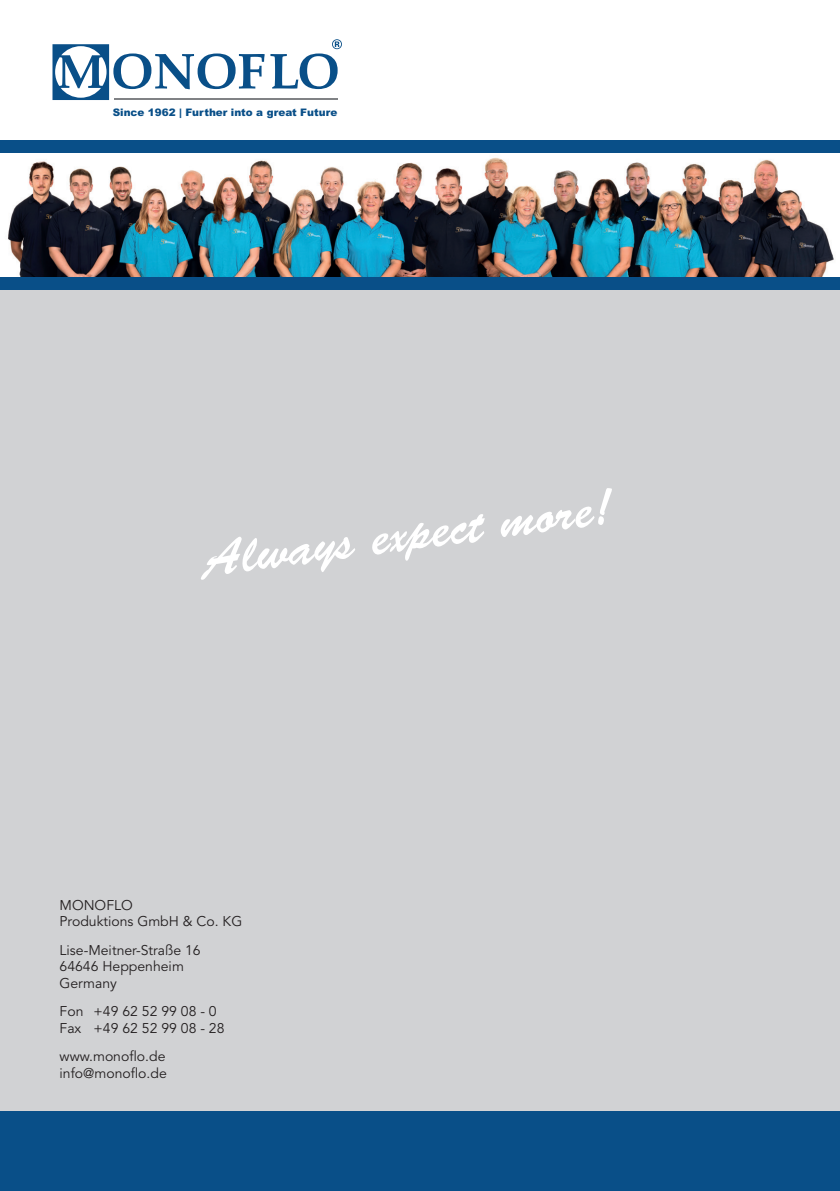
<style>
.page{position:relative;width:840px;height:1191px;background:#fff}
.page>*{position:absolute;margin:0;border:0;box-sizing:border-box;transform-origin:0 0}
.t1{font:51px "Brush Script";color:#fff}
.t2{font:14px/16.8px "Avenir";color:#231f20}
.t3{font:900 10.4px "Arial";color:#094f88}
</style>
<div class="page">
<div style="left:0;top:147px;width:839px;height:990px;background:#d1d2d4"></div>
<div style="left:0;top:140px;width:839px;height:13px;background:#094f88"></div>
<div style="left:0;top:276px;width:839px;height:13px;background:#094f88"></div>
<img style="left:0;top:153px;width:839px;height:123px">
<svg style="left:52px;top:44px;width:212px;height:56px"></svg>
<svg style="left:270px;top:39px;width:72px;height:50px"></svg>
<hr style="left:114px;top:99px;width:223px;height:1px;background:#808285">
<div style="left:0;top:1111px;width:839px;height:80px;background:#094f88"></div>
<p class="t3" style="left:113px;top:105px;width:226px">Since 1962 | Further into a great Future</p>
<h1 class="t1" style="left:198px;top:530px;width:415px;rotate:-7deg">Always expect more!</h1>
<p class="t2" style="left:60px;top:896px;width:184px">MONOFLO<br>Produktions GmbH &amp; Co. KG</p>
<p class="t2" style="left:60px;top:941px;width:143px">Lise-Meitner-Straße 16<br>64646 Heppenheim<br>Germany</p>
<p class="t2" style="left:60px;top:1003px;width:166px">Fon +49 62 52 99 08 - 0<br>Fax +49 62 52 99 08 - 28</p>
<p class="t2" style="left:60px;top:1048px;width:109px">www.monoflo.de info@monoflo.de</p>
</div>
